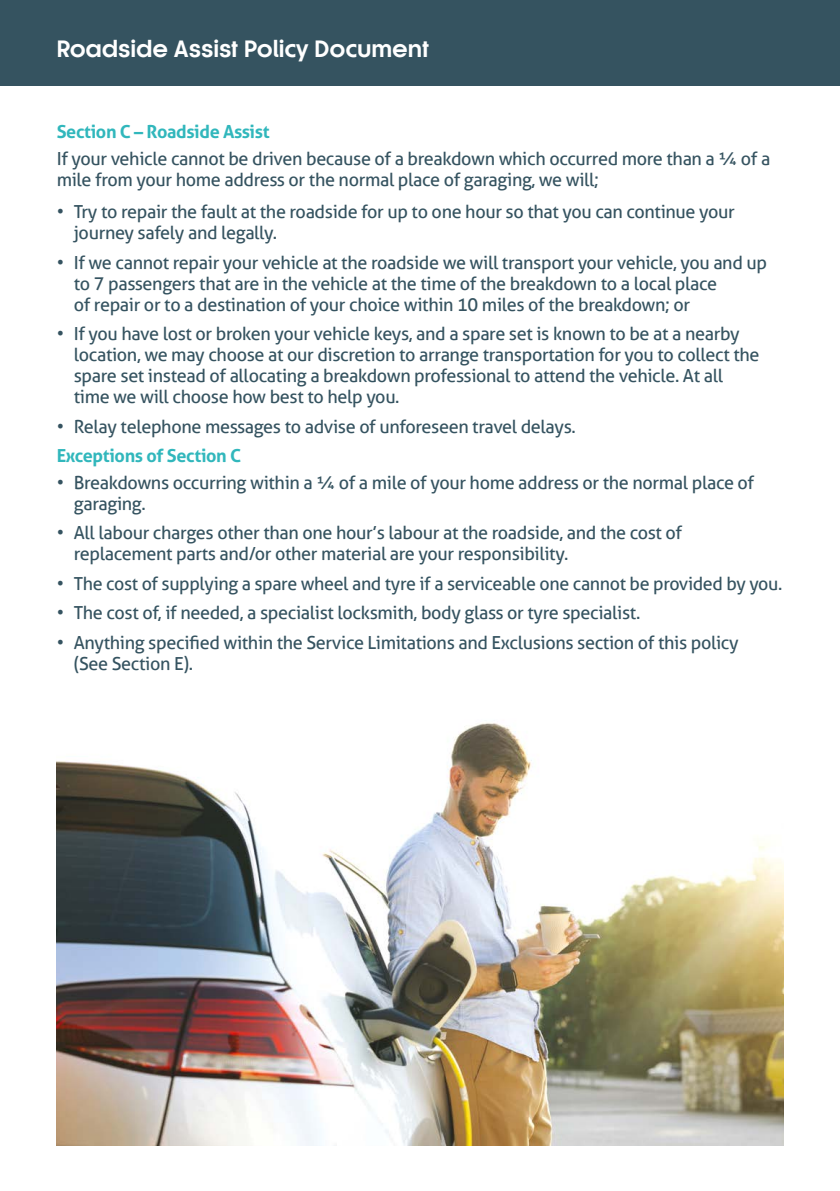
<style>
.page{position:relative;width:840px;height:1191px;background:#fff}
.page>*{position:absolute;margin:0;border:0;box-sizing:border-box;transform-origin:0 0}
.t1{font:700 22px "Korto";letter-spacing:-.005em;color:#fff}
.t2{font:18px/21px "Aller";letter-spacing:-.02em;color:#355360}
.t3{font:700 18px "Aller";letter-spacing:-.02em;color:#31b7bc}
</style>
<div class="page">
<div style="left:0;top:0;width:839px;height:85px;background:#355360"></div>
<img style="left:57px;top:723px;width:725px;height:422px">
<p class="t1" style="left:57px;top:36px;width:374px">Roadside Assist Policy Document</p>
<p class="t3" style="left:57px;top:120px;width:214px">Section C – Roadside Assist</p>
<p class="t2" style="left:57px;top:148px;width:714px">If your vehicle cannot be driven because of a breakdown which occurred more than a ¼ of a mile from your home address or the normal place of garaging, we will;</p>
<p class="t2" style="left:74px;top:201px;width:662px;text-indent:-17px">• Try to repair the fault at the roadside for up to one hour so that you can continue your journey safely and legally.</p>
<p class="t2" style="left:74px;top:252px;width:694px;text-indent:-17px">• If we cannot repair your vehicle at the roadside we will transport your vehicle, you and up to 7 passengers that are in the vehicle at the time of the breakdown to a local place<br>of repair or to a destination of your choice within 10 miles of the breakdown; or</p>
<p class="t2" style="left:74px;top:323px;width:687px;text-indent:-17px">• If you have lost or broken your vehicle keys, and a spare set is known to be at a nearby location, we may choose at our discretion to arrange transportation for you to collect the spare set instead of allocating a breakdown professional to attend the vehicle. At all time we will choose how best to help you.</p>
<p class="t2" style="left:57px;top:416px;width:520px">• Relay telephone messages to advise of unforeseen travel delays.</p>
<p class="t3" style="left:57px;top:445px;width:186px">Exceptions of Section C</p>
<p class="t2" style="left:74px;top:472px;width:681px;text-indent:-17px">• Breakdowns occurring within a ¼ of a mile of your home address or the normal place of garaging.</p>
<p class="t2" style="left:74px;top:522px;width:609px;text-indent:-17px">• All labour charges other than one hour’s labour at the roadside, and the cost of replacement parts and/or other material are your responsibility.</p>
<p class="t2" style="left:57px;top:573px;width:726px">• The cost of supplying a spare wheel and tyre if a serviceable one cannot be provided by you.</p>
<p class="t2" style="left:57px;top:602px;width:584px">• The cost of, if needed, a specialist locksmith, body glass or tyre specialist.</p>
<p class="t2" style="left:74px;top:632px;width:666px;text-indent:-17px">• Anything specified within the Service Limitations and Exclusions section of this policy (See Section E).</p>
</div>
